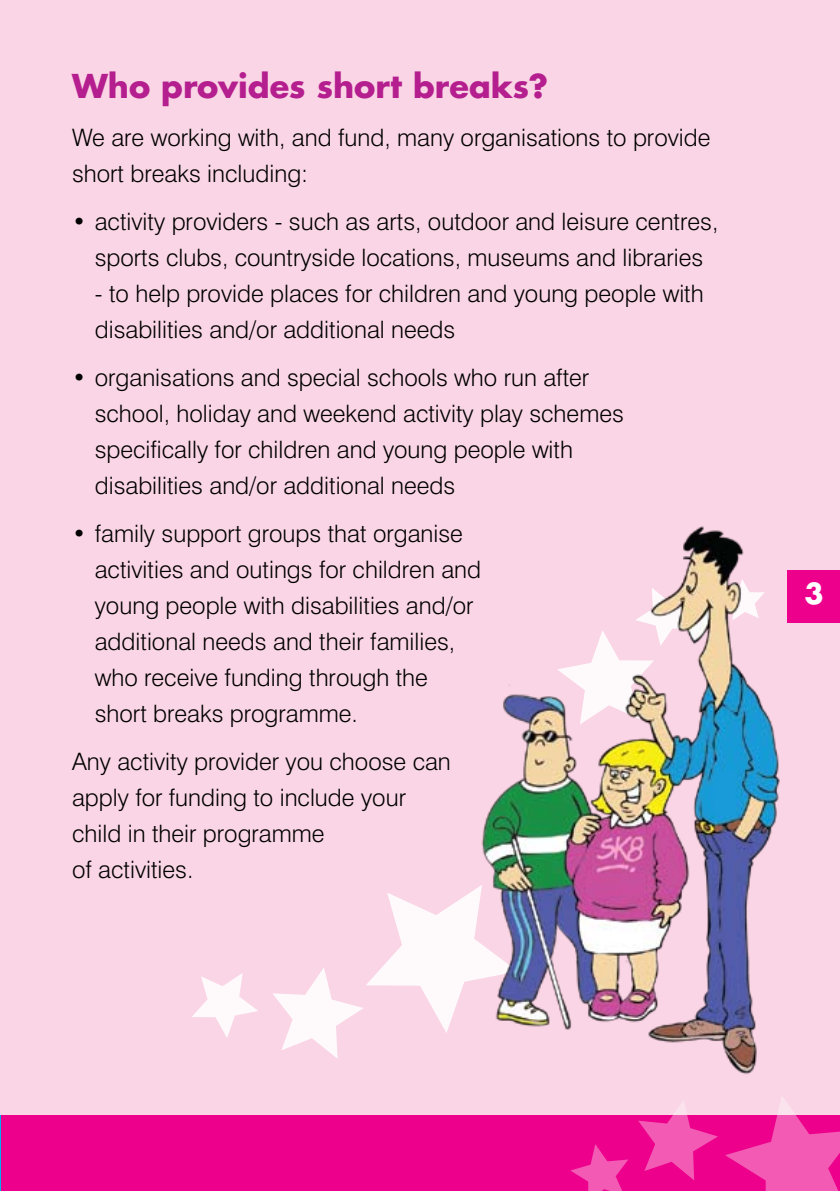
<style>
.page{position:relative;width:840px;height:1191px;background:#fff}
.page>*{position:absolute;margin:0;border:0;box-sizing:border-box;transform-origin:0 0}
.t1{font:700 32px "Futura";color:#b41e8e}
.t2{font:700 28px "Futura";color:#fff}
.t3{font:300 24px/36px "Swiss 721 BT";color:#000}
</style>
<div class="page">
<div style="left:0;top:0;width:839px;height:1132px;background:#fad5e5"></div>
<div style="left:0;top:1115px;width:839px;height:76px;background:#ec008c"></div>
<hr style="left:0;top:1115px;width:1px;height:76px;background:#00aeef">
<svg style="left:725px;top:1097px;width:114px;height:94px"></svg>
<svg style="left:638px;top:1101px;width:79px;height:79px"></svg>
<svg style="left:570px;top:1144px;width:58px;height:47px"></svg>
<div style="left:787px;top:570px;width:52px;height:52px;background:#ec008c"></div>
<svg style="left:273px;top:893px;width:187px;height:165px"></svg>
<svg style="left:192px;top:973px;width:66px;height:64px"></svg>
<img style="left:460px;top:526px;width:335px;height:548px">
<h1 class="t1" style="left:72px;top:63px;width:477px">Who provides short breaks?</h1>
<p class="t3" style="left:72px;top:119px;width:639px">We are working with, and fund, many organisations to provide short breaks including:</p>
<p class="t3" style="left:72px;top:203px;width:647px;text-align:center">• activity providers - such as arts, outdoor and leisure centres, sports clubs, countryside locations, museums and libraries</p>
<p class="t3" style="left:95px;top:275px;width:610px">- to help provide places for children and young people with disabilities and/or additional needs</p>
<p class="t3" style="left:95px;top:359px;width:530px;text-indent:-23px">• organisations and special schools who run after school, holiday and weekend activity play schemes specifically for children and young people with disabilities and/or additional needs</p>
<p class="t3" style="left:95px;top:515px;width:387px;text-indent:-23px">• family support groups that organise activities and outings for children and young people with disabilities and/or additional needs and their families, who receive funding through the short breaks programme.</p>
<p class="t3" style="left:72px;top:743px;width:380px">Any activity provider you choose can apply for funding to include your child in their programme<br>of activities.</p>
<p class="t2" style="left:804px;top:574px;width:21px">3</p>
</div>
